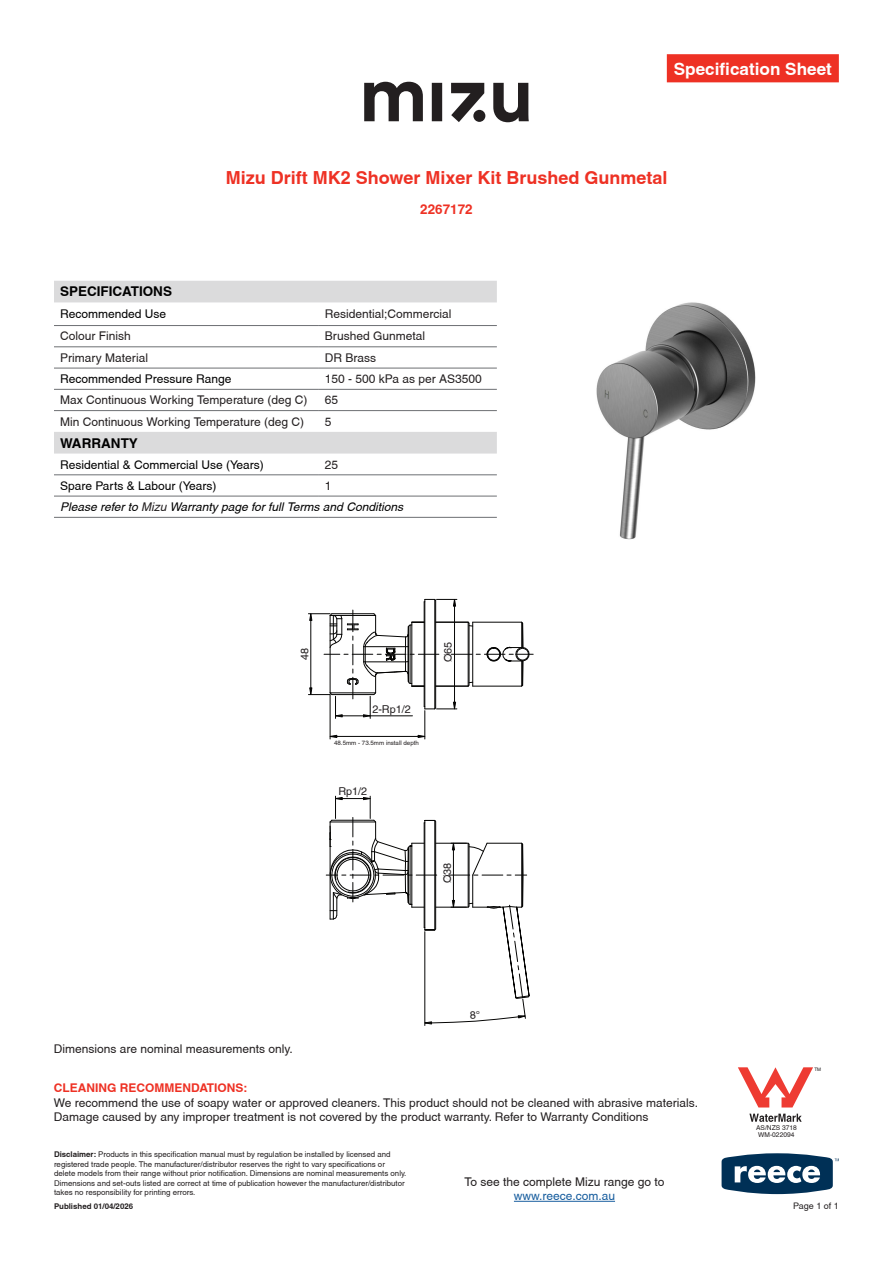
<style>
.page{position:relative;width:893px;height:1263px;background:#fff}
.page>*{position:absolute;margin:0;border:0;box-sizing:border-box;transform-origin:0 0}
.t1{font:700 18px "Helvetica";color:#ee3124}
.t2{font:700 17.1px "Helvetica";color:#fff}
.t3{font:700 13.5px "Helvetica";color:#000}
.t4{font:700 13.5px "Helvetica";color:#ee3124}
.t5{font:12px/14.4px "Helvetica";color:#231f20}
.t6{font:12px "Helvetica";color:#000}
.t7{font:italic 12px/21.3px "Helvetica";color:#000}
.t8{font:700 12px "Helvetica";color:#ee3124}
.t9{font:12px "Helvetica";color:#175d9e}
.t10{font:10.8px "Helvetica";color:#231f20}
.t11{font:9px "Helvetica";color:#231f20}
.t12{font:7.8px/9.4px "Helvetica";color:#231f20}
.t13{font:700 7.8px "Helvetica";color:#231f20}
.t14{font:6.6px "Helvetica";color:#231f20}
.t15{font:6.15px "Helvetica";color:#231f20}
.t16{font:4.65px "Helvetica";color:#231f20}
.s1{font-style:normal;color:#231f20}
.s2{color:#231f20}
.s3{font-weight:700}
</style>
<div class="page">
<svg style="left:722px;top:1153px;width:117px;height:41px"></svg>
<div style="left:667px;top:54px;width:172px;height:28px;background:#ee3124"></div>
<svg style="left:308px;top:599px;width:225px;height:140px"></svg>
<hr style="left:425px;top:932px;width:1px;height:93px;background:#050504">
<img style="left:596px;top:302px;width:160px;height:238px">
<hr style="left:514px;top:1201px;width:101px;height:1px;background:#175d9e">
<svg style="left:364px;top:82px;width:165px;height:40px"></svg>
<svg style="left:54px;top:281px;width:443px;height:173px"></svg>
<hr style="left:54px;top:325px;width:265px;height:1px;background:#6d6f73">
<hr style="left:319px;top:325px;width:178px;height:1px;background:#6d6f73">
<hr style="left:54px;top:347px;width:265px;height:1px;background:#6d6f73">
<hr style="left:319px;top:347px;width:178px;height:1px;background:#6d6f73">
<hr style="left:54px;top:368px;width:265px;height:1px;background:#6d6f73">
<hr style="left:319px;top:368px;width:178px;height:1px;background:#6d6f73">
<hr style="left:54px;top:475px;width:265px;height:1px;background:#6d6f73">
<hr style="left:319px;top:475px;width:178px;height:1px;background:#6d6f73">
<hr style="left:54px;top:496px;width:265px;height:1px;background:#6d6f73">
<hr style="left:319px;top:496px;width:178px;height:1px;background:#6d6f73">
<hr style="left:54px;top:517px;width:265px;height:1px;background:#6d6f73">
<hr style="left:319px;top:517px;width:178px;height:1px;background:#6d6f73">
<hr style="left:54px;top:389px;width:265px;height:1px;background:#6d6f73">
<hr style="left:319px;top:389px;width:178px;height:1px;background:#6d6f73">
<hr style="left:54px;top:410px;width:265px;height:1px;background:#6d6f73">
<hr style="left:319px;top:410px;width:178px;height:1px;background:#6d6f73">
<svg style="left:738px;top:1067px;width:75px;height:40px"></svg>
<svg style="left:749px;top:1114px;width:53px;height:8px"></svg>
<svg style="left:326px;top:796px;width:204px;height:228px"></svg>
<h2 class="t2" style="left:674px;top:59px;width:160px">Specification Sheet</h2>
<h1 class="t1" style="left:226px;top:167px;width:443px">Mizu Drift MK2 Shower Mixer Kit Brushed Gunmetal</h1>
<p class="t4" style="left:420px;top:201px;width:54px">2267172</p>
<p class="t3" style="left:60px;top:283px;width:114px">SPECIFICATIONS</p>
<p class="t6" style="left:60px;top:307px;width:108px">Recommended Use</p>
<p class="t5" style="left:325px;top:307px;width:128px">Residential;Commercial</p>
<p class="t5" style="left:60px;top:329px;width:72px">Colour Finish</p>
<p class="t5" style="left:325px;top:329px;width:102px">Brushed Gunmetal</p>
<p class="t5" style="left:60px;top:350px;width:90px">Primary Material</p>
<p class="t5" style="left:325px;top:350px;width:53px">DR Brass</p>
<p class="t6" style="left:60px;top:372px;width:173px">Recommended Pressure Range</p>
<p class="t5" style="left:325px;top:372px;width:158px">150 - 500 kPa as per AS3500</p>
<p class="t5" style="left:60px;top:393px;width:249px">Max Continuous Working Temperature (deg C)</p>
<p class="t5" style="left:325px;top:393px;width:15px">65</p>
<p class="t5" style="left:60px;top:414px;width:246px">Min Continuous Working Temperature (deg C)</p>
<p class="t5" style="left:325px;top:414px;width:8px">5</p>
<p class="t3" style="left:60px;top:435px;width:79px">WARRANTY</p>
<p class="t6" style="left:60px;top:457px;width:205px">Residential &amp; Commercial Use (Years)</p>
<p class="t5" style="left:325px;top:457px;width:15px">25</p>
<p class="t6" style="left:60px;top:479px;width:158px">Spare Parts &amp; Labour (Years)</p>
<p class="t7" style="left:60px;top:475px;width:344px;text-indent:265px"><span class="s1">1<br></span>Please refer to <span class="s2">Mizu</span> Warranty page for full Terms and Conditions</p>
<p class="t10" style="left:298px;top:660px;width:14px;rotate:-90deg">48</p>
<p class="t10" style="left:372px;top:703px;width:40px">2-Rp1/2</p>
<p class="t15" style="left:334px;top:739px;width:86px">48.5mm - 73.5mm install depth</p>
<p class="t10" style="left:338px;top:785px;width:30px">Rp1/2</p>
<p class="t10" style="left:442px;top:662px;width:22px;rotate:-90deg">Ø65</p>
<p class="t10" style="left:441px;top:883px;width:22px;rotate:-90deg">Ø38</p>
<p class="t5" style="left:54px;top:1041px;width:240px">Dimensions are nominal measurements only.</p>
<p class="t16" style="left:814px;top:1066px;width:8px">TM</p>
<p class="t8" style="left:54px;top:1080px;width:195px">CLEANING RECOMMENDATIONS:</p>
<p class="t5" style="left:54px;top:1095px;width:646px">We recommend the use of soapy water or approved cleaners. This product should not be cleaned with abrasive materials.<br>Damage caused by any improper treatment is not covered by the product warranty. Refer to Warranty Conditions</p>
<p class="t12" style="left:54px;top:1150px;width:354px"><span class="s3">Disclaimer:</span> Products in this specification manual must by regulation be installed by licensed and registered trade people. The manufacturer/distributor reserves the right to vary specifications or delete models from their range without prior notification. Dimensions are nominal measurements only.<br>Dimensions and set-outs listed are correct at time of publication however the manufacturer/distributor takes no responsibility for printing errors.</p>
<p class="t13" style="left:54px;top:1201px;width:81px">Published 01/04/2026</p>
<p class="t5" style="left:465px;top:1174px;width:201px">To see the complete Mizu range go to</p>
<p class="t9" style="left:514px;top:1189px;width:103px">www.reece.com.au</p>
<p class="t14" style="left:756px;top:1124px;width:42px">AS/NZS 3718</p>
<p class="t14" style="left:758px;top:1131px;width:38px">WM-022094</p>
<p class="t11" style="left:793px;top:1200px;width:47px">Page 1 of 1</p>
</div>
